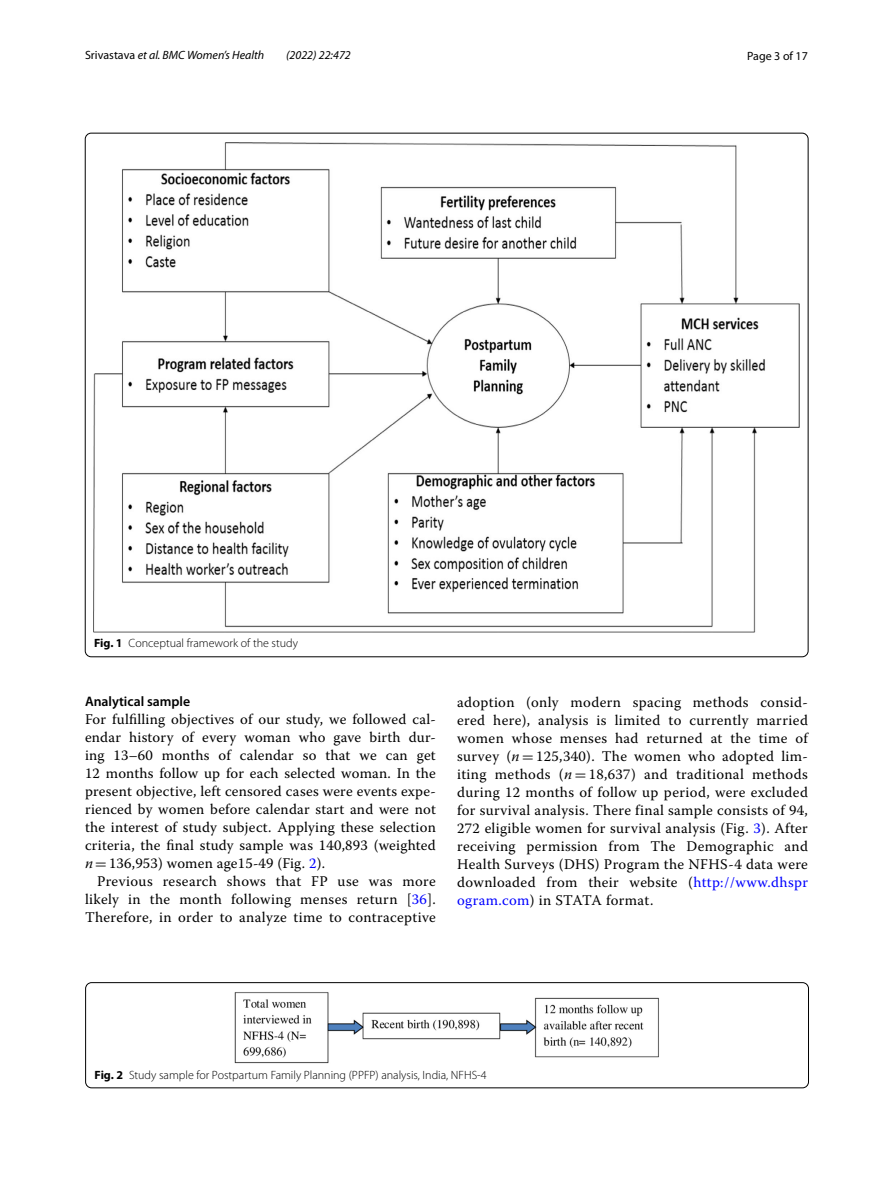
<style>
.page{position:relative;width:893px;height:1187px;background:#fff}
.page>*{position:absolute;margin:0;border:0;box-sizing:border-box;transform-origin:0 0}
.t1{font:14.7px/18px "Warnock Pro";letter-spacing:.02em;color:#000;text-align:justify}
.t2{font:600 13.8px "Myriad Pro";color:#000}
.t3{font:300 12px "Myriad Pro";color:#000}
.t4{font:italic 12px "Myriad Pro";color:#000}
.t5{font:12px "Myriad Pro";color:#000}
.s1{font-style:normal}
.s2{font-weight:700}
.s3{font-style:italic}
.s4{font-family:"MTSY"}
.s5{color:#00f}
</style>
<div class="page">
<img style="left:94px;top:142px;width:706px;height:490px">
<img style="left:234px;top:992px;width:425px;height:71px">
<div style="left:85px;top:982px;width:724px;height:105px;border:1px solid #000;border-radius:6px"></div>
<p class="t4" style="left:85px;top:48px;width:181px"><span class="s1">Srivastava</span> et al. BMC Women’s Health</p>
<p class="t4" style="left:286px;top:48px;width:66px">(2022) 22:472</p>
<p class="t5" style="left:747px;top:48px;width:62px">Page 3 of 17</p>
<p class="t3" style="left:94px;top:636px;width:205px"><span class="s2">Fig. 1</span> Conceptual framework of the study</p>
<p class="t2" style="left:85px;top:692px;width:107px">Analytical sample</p>
<p class="t1" style="left:85px;top:710px;width:352px">For fulfilling objectives of our study, we followed cal&shy;endar history of every woman who gave birth dur&shy;ing 13–60 months of calendar so that we can get 12 months follow up for each selected woman. In the present objective, left censored cases were events expe&shy;rienced by women before calendar start and were not the interest of study subject. Applying these selection criteria, the final study sample was 140,893 (weighted <span class="s3">n</span><span class="s4">=</span>136,953) women age15-49 (Fig. <span class="s5">2</span>).</p>
<p class="t1" style="left:85px;top:872px;width:352px;text-indent:12px">Previous research shows that FP use was more likely in the month following menses return [<span class="s5">36</span>].<br>Therefore, in order to analyze time to contraceptive</p>
<p class="t1" style="left:457px;top:692px;width:352px">adoption (only modern spacing methods consid&shy;ered here), analysis is limited to currently married women whose menses had returned at the time of survey (<span class="s3">n</span> <span class="s4">=</span> 125,340). The women who adopted lim&shy;iting methods (<span class="s3">n</span> <span class="s4">=</span> 18,637) and traditional methods during 12 months of follow up period, were excluded for survival analysis. There final sample consists of 94, 272 eligible women for survival analysis (Fig. <span class="s5">3</span>). After receiving permission from The Demographic and Health Surveys (DHS) Program the NFHS-4 data were downloaded from their website (<span class="s5">http://www.dhspr ogram.com</span>) in STATA format.</p>
<p class="t3" style="left:95px;top:1068px;width:394px"><span class="s2">Fig. 2</span> Study sample for Postpartum Family Planning (PPFP) analysis, India, NFHS-4</p>
</div>
